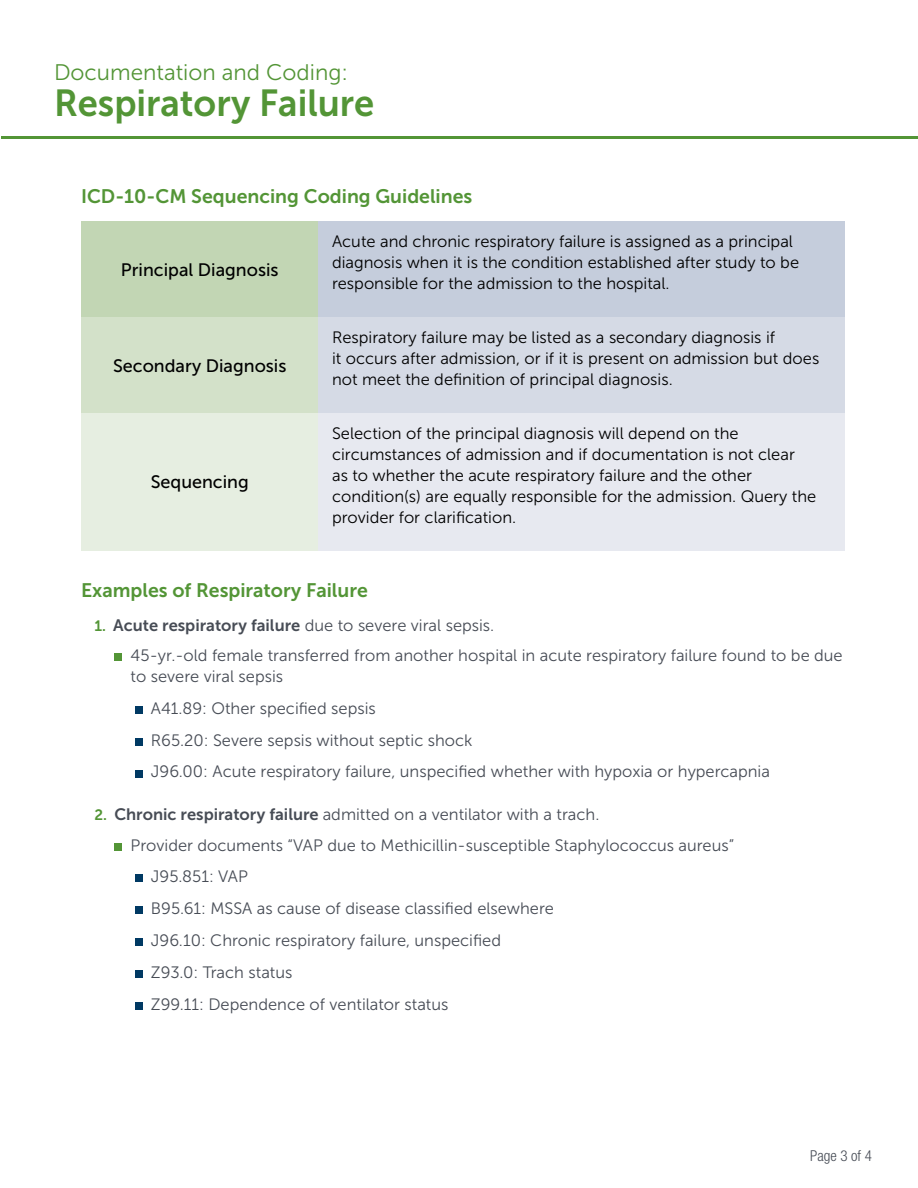
<style>
.page{position:relative;width:918px;height:1188px;background:#fff}
.page>*{position:absolute;margin:0;border:0;box-sizing:border-box;transform-origin:0 0}
.t1{font:37.5px "Museo Sans 700";color:#539536}
.t2{font:22.5px "Museo Sans 300";color:#539536}
.t3{font:19.5px "Museo Sans 700";color:#539536}
.t4{font:18px "Museo Sans 500";color:#000}
.t5{font:16.5px/21px "Museo Sans 300";color:#000}
.t6{font:16.5px/31.8px "Museo Sans 300";color:#474c55}
.t7{font:16.5px "Museo Sans 700";color:#474c55}
.t8{font:300 condensed 15px "Helvetica Neue LT Std";color:#474c55}
.s1{font-size:15px;color:#539536}
.s2{font-family:"Museo Sans 300"}
.s3{font-family:"Museo Sans 700";font-size:15px;color:#539536}
.s4{font-family:"Museo Sans 700"}
</style>
<div class="page">
<hr style="left:1px;top:136px;width:917px;height:3px;background:#539536">
<div style="left:81px;top:222px;width:238px;height:95px;background:#c2d6b4"></div>
<div style="left:319px;top:222px;width:526px;height:95px;background:#c5cddc"></div>
<div style="left:81px;top:317px;width:238px;height:96px;background:#d3e1c9"></div>
<div style="left:319px;top:317px;width:526px;height:96px;background:#d5dae5"></div>
<div style="left:81px;top:413px;width:238px;height:137px;background:#e6eee1"></div>
<div style="left:319px;top:413px;width:526px;height:137px;background:#e7e9f0"></div>
<div style="left:115px;top:654px;width:7px;height:7px;background:#539536"></div>
<div style="left:135px;top:706px;width:7px;height:8px;background:#003963"></div>
<div style="left:135px;top:738px;width:7px;height:8px;background:#003963"></div>
<div style="left:135px;top:770px;width:7px;height:7px;background:#003963"></div>
<div style="left:115px;top:843px;width:7px;height:7px;background:#539536"></div>
<div style="left:135px;top:875px;width:7px;height:7px;background:#003963"></div>
<div style="left:135px;top:907px;width:7px;height:7px;background:#003963"></div>
<div style="left:135px;top:938px;width:7px;height:8px;background:#003963"></div>
<div style="left:135px;top:970px;width:7px;height:8px;background:#003963"></div>
<div style="left:135px;top:1002px;width:7px;height:7px;background:#003963"></div>
<h2 class="t2" style="left:54px;top:60px;width:296px">Documentation and Coding:</h2>
<h1 class="t1" style="left:54px;top:82px;width:322px">Respiratory Failure</h1>
<p class="t3" style="left:81px;top:186px;width:393px">ICD-10-CM Sequencing Coding Guidelines</p>
<p class="t4" style="left:121px;top:260px;width:159px">Principal Diagnosis</p>
<p class="t4" style="left:113px;top:356px;width:175px">Secondary Diagnosis</p>
<p class="t4" style="left:151px;top:472px;width:100px">Sequencing</p>
<p class="t5" style="left:332px;top:231px;width:469px">Acute and chronic respiratory failure is assigned as a principal diagnosis when it is the condition established after study to be responsible for the admission to the hospital.</p>
<p class="t5" style="left:332px;top:327px;width:489px">Respiratory failure may be listed as a secondary diagnosis if<br>it occurs after admission, or if it is present on admission but does not meet the definition of principal diagnosis.</p>
<p class="t5" style="left:332px;top:423px;width:486px">Selection of the principal diagnosis will depend on the circumstances of admission and if documentation is not clear<br>as to whether the acute respiratory failure and the other condition(s) are equally responsible for the admission. Query the provider for clarification.</p>
<p class="t3" style="left:81px;top:580px;width:288px">Examples of Respiratory Failure</p>
<p class="t7" style="left:94px;top:616px;width:401px"><span class="s1">1.</span> Acute respiratory failure <span class="s2">due to severe viral sepsis.</span></p>
<p class="t6" style="left:131px;top:645px;width:714px;line-height:21px">45-yr.-old female transferred from another hospital in acute respiratory failure found to be due to severe viral sepsis</p>
<p class="t6" style="left:151px;top:692px;width:621px">A41.89: Other specified sepsis<br>R65.20: Severe sepsis without septic shock<br>J96.00: Acute respiratory failure, unspecified whether with hypoxia or hypercapnia</p>
<p class="t6" style="left:131px;top:800px;width:605px;line-height:30.3px;text-indent:-36px"><span class="s3">2.</span> <span class="s4">Chronic respiratory failure</span> admitted on a ventilator with a trach.<br>Provider documents “VAP due to Methicillin-susceptible Staphylococcus aureus”</p>
<p class="t6" style="left:151px;top:861px;width:405px">J95.851: VAP<br>B95.61: MSSA as cause of disease classified elsewhere J96.10: Chronic respiratory failure, unspecified<br>Z93.0: Trach status<br>Z99.11: Dependence of ventilator status</p>
<p class="t8" style="left:810px;top:1147px;width:63px">Page 3 of 4</p>
</div>
